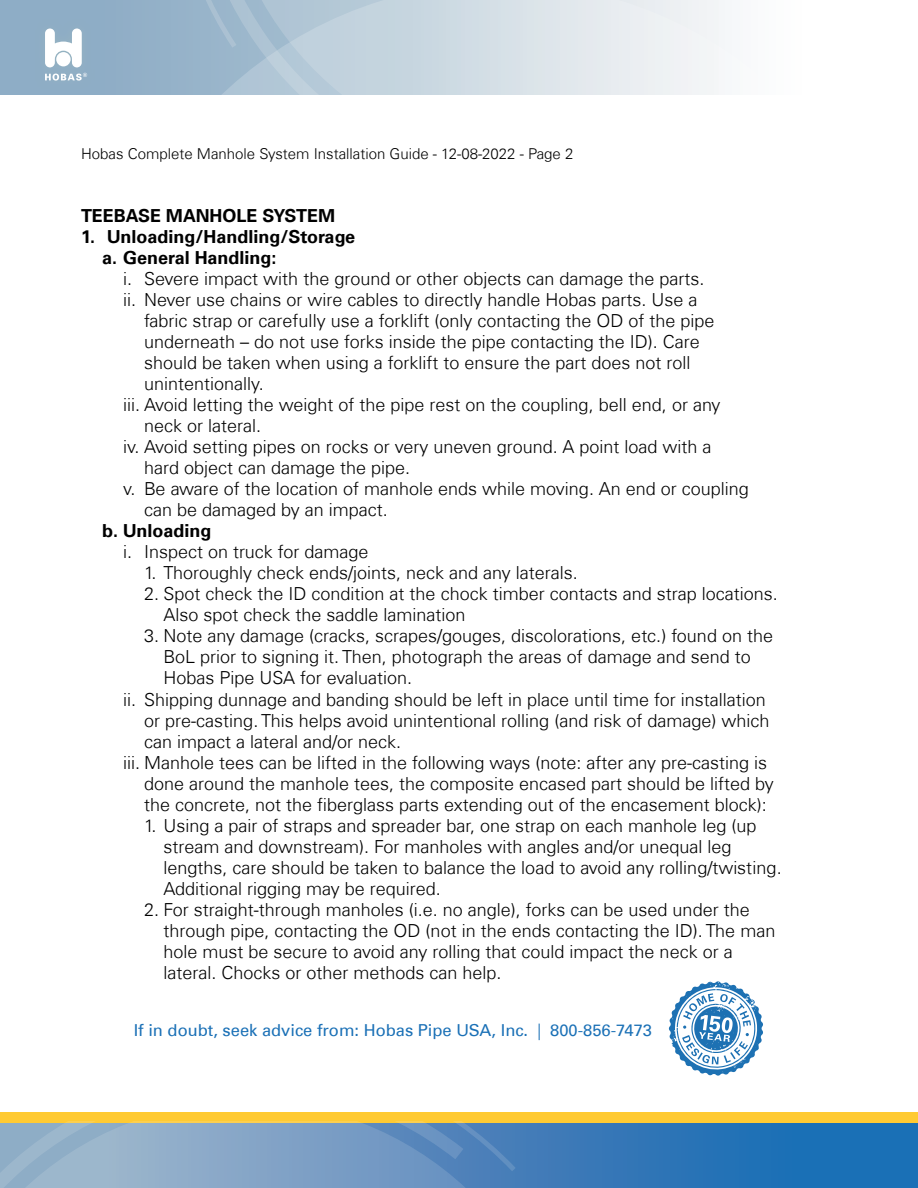
<style>
.page{position:relative;width:918px;height:1188px;background:#fff}
.page>*{position:absolute;margin:0;border:0;box-sizing:border-box;transform-origin:0 0}
.t1{font:300 18px/21px "Univers Com 45";color:#000}
.t2{font:700 18px/21px "Univers Com 65";color:#000}
.t3{font:16.5px "Univers Com 55 Roman";color:#1a70b6}
.t4{font:300 15px "Univers Com 45";color:#000}
.s1{font-family:"Univers Com 45";font-weight:300}
</style>
<div class="page">
<svg style="left:570px;top:1123px;width:348px;height:65px;background:#2472b6"></svg>
<div style="left:0;top:0;width:96px;height:94px;background:#8eadc6"></div>
<div style="left:34px;top:18px;width:63px;height:73px;background:#8eadc5"></div>
<svg style="left:45px;top:28px;width:37px;height:39px"></svg>
<svg style="left:45px;top:73px;width:42px;height:8px"></svg>
<svg style="left:96px;top:0;width:629px;height:95px;background:#9cb6cc"></svg>
<div style="left:0;top:1112px;width:918px;height:11px;background:#ffca32"></div>
<svg style="left:181px;top:48px;width:538px;height:46px;background:#ccd9e2"></svg>
<svg style="left:160px;top:0;width:559px;height:48px;background:#c8d6e0"></svg>
<svg style="left:0;top:1121px;width:570px;height:67px;background:#7c9fbf"></svg>
<svg style="left:669px;top:981px;width:94px;height:95px"></svg>
<p class="t4" style="left:81px;top:145px;width:494px">Hobas Complete Manhole System Installation Guide - 12-08-2022 - Page 2</p>
<p class="t2" style="left:81px;top:206px;width:256px">TEEBASE MANHOLE SYSTEM</p>
<p class="t2" style="left:102px;top:227px;width:255px;text-indent:-21px">1. Unloading/Handling/Storage a. General Handling:</p>
<p class="t1" style="left:123px;top:268px;width:583px">i. Severe impact with the ground or other objects can damage the parts.</p>
<p class="t1" style="left:123px;top:289px;width:576px">ii. Never use chains or wire cables to directly handle Hobas parts. Use a</p>
<p class="t1" style="left:144px;top:310px;width:572px">fabric strap or carefully use a forklift (only contacting the OD of the pipe</p>
<p class="t1" style="left:144px;top:331px;width:557px">underneath – do not use forks inside the pipe contacting the ID). Care</p>
<p class="t1" style="left:144px;top:352px;width:548px">should be taken when using a forklift to ensure the part does not roll</p>
<p class="t1" style="left:144px;top:374px;width:121px">unintentionally.</p>
<p class="t1" style="left:123px;top:395px;width:599px">iii. Avoid letting the weight of the pipe rest on the coupling, bell end, or any</p>
<p class="t1" style="left:144px;top:416px;width:119px">neck or lateral.</p>
<p class="t1" style="left:123px;top:437px;width:590px">iv. Avoid setting pipes on rocks or very uneven ground. A point load with a</p>
<p class="t1" style="left:144px;top:458px;width:268px">hard object can damage the pipe.</p>
<p class="t1" style="left:123px;top:479px;width:627px">v. Be aware of the location of manhole ends while moving. An end or coupling</p>
<p class="t1" style="left:144px;top:500px;width:245px">can be damaged by an impact.</p>
<p class="t2" style="left:102px;top:521px;width:111px">b. Unloading</p>
<p class="t1" style="left:123px;top:542px;width:247px">i. Inspect on truck for damage</p>
<p class="t1" style="left:144px;top:563px;width:435px">1. Thoroughly check ends/joints, neck and any laterals.</p>
<p class="t1" style="left:164px;top:584px;width:616px;text-indent:-19px">2. Spot check the ID condition at the chock timber contacts and strap locations.<br>Also spot check the saddle lamination</p>
<p class="t1" style="left:144px;top:626px;width:631px">3. Note any damage (cracks, scrapes/gouges, discolorations, etc.) found on the</p>
<p class="t1" style="left:164px;top:647px;width:589px">BoL prior to signing it. Then, photograph the areas of damage and send to</p>
<p class="t1" style="left:164px;top:668px;width:250px">Hobas Pipe USA for evaluation.</p>
<p class="t1" style="left:123px;top:689px;width:644px">ii. Shipping dunnage and banding should be left in place until time for installation</p>
<p class="t1" style="left:144px;top:710px;width:627px">or pre-casting. This helps avoid unintentional rolling (and risk of damage) which</p>
<p class="t1" style="left:144px;top:731px;width:259px">can impact a lateral and/or neck.</p>
<p class="t1" style="left:123px;top:752px;width:646px">iii. Manhole tees can be lifted in the following ways (note: after any pre-casting is</p>
<p class="t1" style="left:144px;top:773px;width:631px">done around the manhole tees, the composite encased part should be lifted by</p>
<p class="t1" style="left:144px;top:794px;width:624px">the concrete, not the fiberglass parts extending out of the encasement block):</p>
<p class="t1" style="left:164px;top:815px;width:620px;text-indent:-19px">1. Using a pair of straps and spreader bar, one strap on each manhole leg (up stream and downstream). For manholes with angles and/or unequal leg lengths, care should be taken to balance the load to avoid any rolling/twisting.<br>Additional rigging may be required.</p>
<p class="t1" style="left:164px;top:899px;width:613px;text-indent:-19px">2. For straight-through manholes (i.e. no angle), forks can be used under the through pipe, contacting the OD (not in the ends contacting the ID). The man hole must be secure to avoid any rolling that could impact the neck or a lateral. Chocks or other methods can help.</p>
<p class="t3" style="left:134px;top:1020px;width:520px">If in doubt, seek advice from: Hobas Pipe USA, Inc. <span class="s1">|</span> 800-856-7473</p>
</div>
